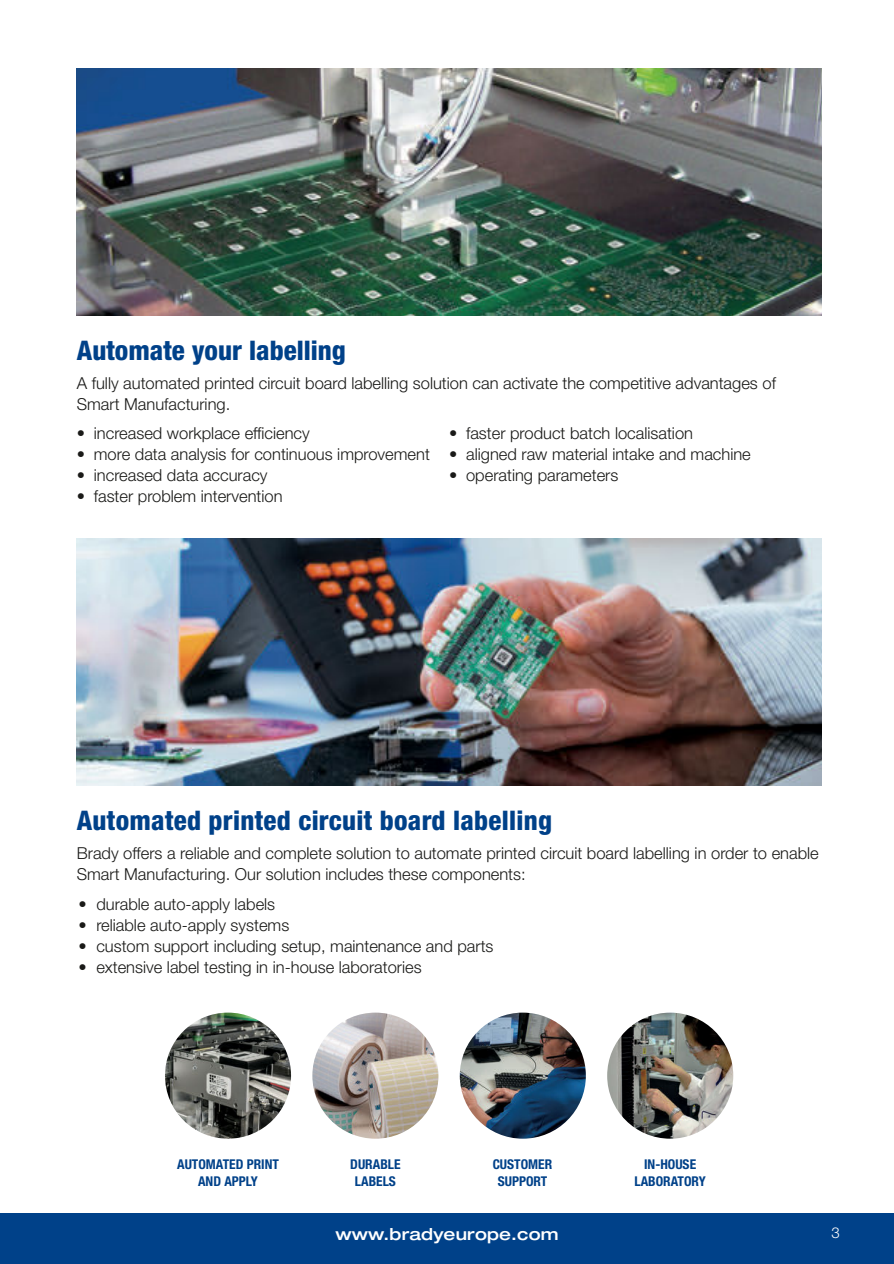
<style>
.page{position:relative;width:894px;height:1264px;background:#fff}
.page>*{position:absolute;margin:0;border:0;box-sizing:border-box;transform-origin:0 0}
.t1{font:800 condensed 27px "Helvetica Neue LT Pro";letter-spacing:.01em;color:#004189}
.t2{font:300 16.5px/21px "Helvetica Neue LT Pro";color:#1a1a18}
.t3{font:500 expanded 16.5px "Helvetica Neue LT Pro";letter-spacing:.01em;color:#fff}
.t4{font:300 15px "Helvetica Neue LT Pro";color:#fff}
.t5{font:700 condensed 13.5px/16.2px "Helvetica Neue LT Pro";color:#004189;text-align:center}
</style>
<div class="page">
<div style="left:0;top:1212px;width:893px;height:51px;background:#004189"></div>
<img style="left:77px;top:68px;width:744px;height:247px">
<img style="left:77px;top:538px;width:744px;height:247px">
<img style="left:165px;top:1012px;width:126px;height:126px;border-radius:63px">
<img style="left:312px;top:1012px;width:126px;height:126px;border-radius:63px">
<img style="left:459px;top:1012px;width:126px;height:126px;border-radius:63px">
<img style="left:607px;top:1012px;width:126px;height:126px;border-radius:63px">
<h1 class="t1" style="left:77px;top:334px;width:270px">Automate your labelling</h1>
<p class="t2" style="left:77px;top:372px;width:700px">A fully automated printed circuit board labelling solution can activate the competitive advantages of<br>Smart Manufacturing.</p>
<p class="t2" style="left:77px;top:422px;width:234px">• increased workplace efficiency</p>
<p class="t2" style="left:77px;top:443px;width:354px">• more data analysis for continuous improvement</p>
<p class="t2" style="left:77px;top:464px;width:192px">• increased data accuracy</p>
<p class="t2" style="left:77px;top:485px;width:207px">• faster problem intervention</p>
<p class="t2" style="left:449px;top:422px;width:245px">• faster product batch localisation</p>
<p class="t2" style="left:449px;top:443px;width:303px">• aligned raw material intake and machine</p>
<p class="t2" style="left:449px;top:464px;width:171px">• operating parameters</p>
<h1 class="t1" style="left:77px;top:804px;width:476px">Automated printed circuit board labelling</h1>
<p class="t2" style="left:77px;top:842px;width:743px">Brady offers a reliable and complete solution to automate printed circuit board labelling in order to enable<br>Smart Manufacturing. Our solution includes these components:</p>
<p class="t2" style="left:78px;top:893px;width:198px">• durable auto-apply labels</p>
<p class="t2" style="left:78px;top:914px;width:212px">• reliable auto-apply systems</p>
<p class="t2" style="left:78px;top:935px;width:416px">• custom support including setup, maintenance and parts</p>
<p class="t2" style="left:78px;top:956px;width:345px">• extensive label testing in in-house laboratories</p>
<p class="t5" style="left:177px;top:1156px;width:103px">AUTOMATED PRINT<br>AND APPLY</p>
<p class="t5" style="left:350px;top:1156px;width:52px">DURABLE<br>LABELS</p>
<p class="t5" style="left:492px;top:1156px;width:61px">CUSTOMER<br>SUPPORT</p>
<p class="t5" style="left:634px;top:1156px;width:73px">IN-HOUSE<br>LABORATORY</p>
<p class="t3" style="left:335px;top:1223px;width:224px">www.bradyeurope.com</p>
<p class="t4" style="left:831px;top:1223px;width:10px">3</p>
</div>
